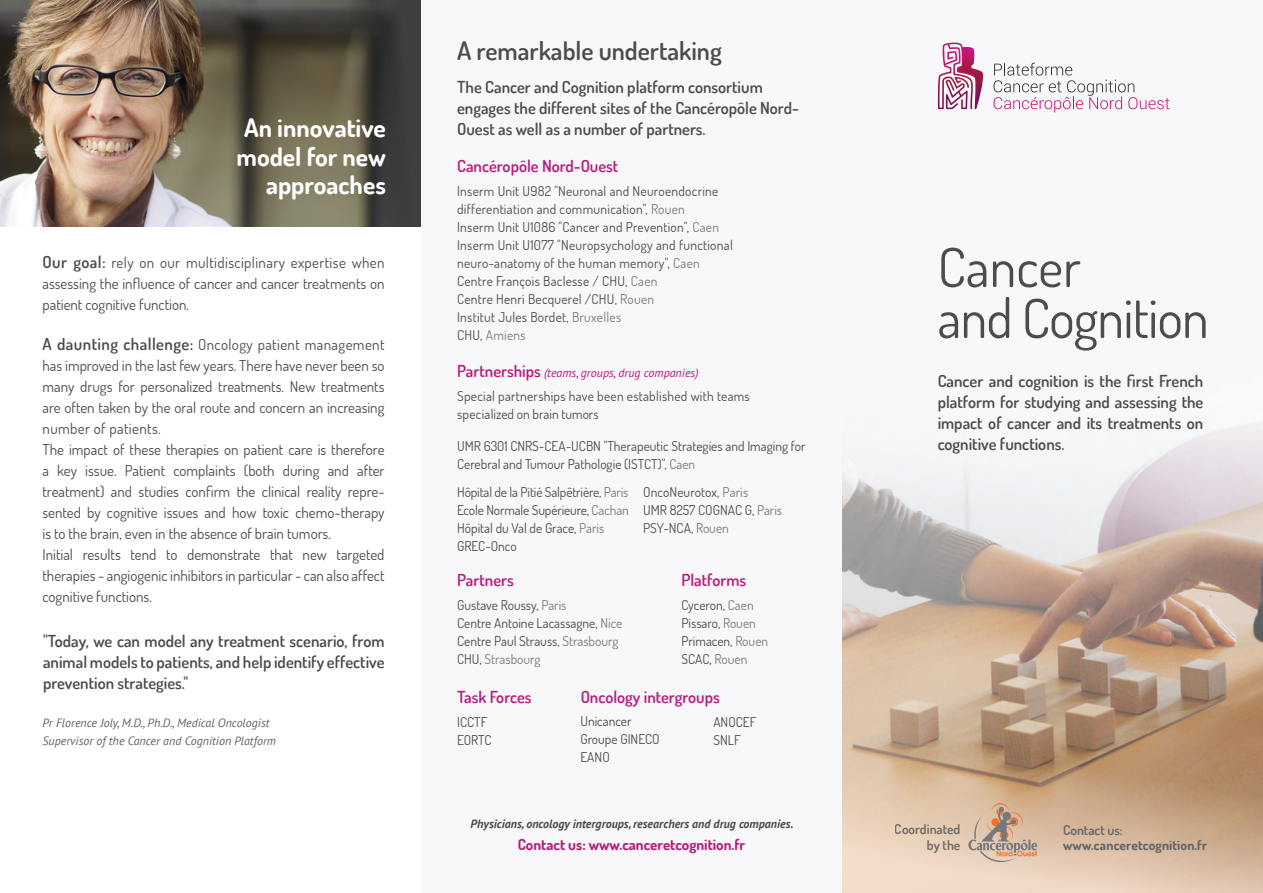
<style>
.page{position:relative;width:1263px;height:893px;background:#fff}
.page>*{position:absolute;margin:0;border:0;box-sizing:border-box;transform-origin:0 0}
.t1{font:54px "Dosis";letter-spacing:-.015em;color:#4b4c4d}
.t2{font:700 25.5px/28.5px "Dosis";color:#fff;text-align:right}
.t3{font:600 25.5px "Dosis";color:#4b4c4d}
.t4{font:600 16.5px/21px "Dosis";color:#4b4c4d}
.t5{font:600 16.5px "Dosis";color:#b61b7e}
.t6{font:15px/21px "Dosis";color:#4b4c4d;text-align:justify}
.t7{font:700 15px "Dosis";color:#b61b7e}
.t8{font:13.5px/18px "Dosis";color:#4b4c4d}
.t9{font:13.5px "Dosis";letter-spacing:.02em;color:#4b4c4d}
.t10{font:700 13.5px "Dosis";letter-spacing:.01em;color:#636366}
.t11{font:600 13.5px/16.2px "Dosis";color:#4b4c4d;text-align:right}
.t12{font:13.5px "Dosis";color:#797b7e}
.t13{font:600 13.5px "Dosis";color:#636366}
.t14{font:13.5px "Dosis";letter-spacing:.02em;color:#797b7e}
.t15{font:italic 12px "PT Sans";color:#636366}
.t16{font:italic 700 12px "PT Sans";color:#4b4c4d}
.t17{font:italic 12px "PT Sans";color:#b61b7e}
.s1{font-weight:600;font-size:16.5px}
.s2{color:#797b7e}
.s3{color:#4b4c4d}
.s4{font-family:"Dosis";font-weight:600;font-style:normal;font-size:16.5px}
</style>
<div class="page">
<img style="left:0;top:0;width:421px;height:226px">
<img style="left:842px;top:42px;width:421px;height:408px">
<svg style="left:842px;top:450px;width:421px;height:443px"></svg>
<div style="left:421px;top:0;width:421px;height:893px;background:#f8f7fa"></div>
<svg style="left:968px;top:803px;width:69px;height:59px"></svg>
<svg style="left:994px;top:63px;width:176px;height:49px"></svg>
<svg style="left:938px;top:43px;width:47px;height:66px"></svg>
<p class="t2" style="left:244px;top:113px;width:143px">An innovative</p>
<p class="t2" style="left:237px;top:142px;width:151px">model for new approaches</p>
<p class="t6" style="left:43px;top:252px;width:343px"><span class="s1">Our goal:</span> rely on our multidisciplinary expertise when assessing the influence of cancer and cancer treatments on patient cognitive function.</p>
<p class="t6" style="left:43px;top:333px;width:343px"><span class="s1">A daunting challenge:</span> Oncology patient management has improved in the last few years. There have never been so many drugs for personalized treatments. New treatments are often taken by the oral route and concern an increasing number of patients.</p>
<p class="t6" style="left:43px;top:438px;width:343px">The impact of these therapies on patient care is therefore a key issue. Patient complaints (both during and after treatment) and studies confirm the clinical reality repre&shy;sented by cognitive issues and how toxic chemo-therapy is to the brain, even in the absence of brain tumors.</p>
<p class="t6" style="left:43px;top:543px;width:343px">Initial results tend to demonstrate that new targeted therapies - angiogenic inhibitors in particular - can also affect cognitive functions.</p>
<p class="t4" style="left:43px;top:630px;width:343px">"Today, we can model any treatment scenario, from animal models to patients, and help identify effective</p>
<p class="t4" style="left:43px;top:672px;width:147px">prevention strategies."</p>
<p class="t15" style="left:43px;top:715px;width:229px">Pr Florence Joly, M.D., Ph.D., Medical Oncologist</p>
<p class="t15" style="left:43px;top:733px;width:235px">Supervisor of the Cancer and Cognition Platform</p>
<p class="t3" style="left:457px;top:34px;width:266px">A remarkable undertaking</p>
<p class="t4" style="left:457px;top:77px;width:343px">The Cancer and Cognition platform consortium engages the different sites of the Cancéropôle Nord-<br>Ouest as well as a number of partners.</p>
<p class="t5" style="left:457px;top:155px;width:163px">Cancéropôle Nord-Ouest</p>
<p class="t9" style="left:457px;top:182px;width:263px">Inserm Unit U982 "Neuronal and Neuroendocrine</p>
<p class="t9" style="left:457px;top:200px;width:229px">differentiation and communication", <span class="s2">Rouen</span></p>
<p class="t9" style="left:457px;top:218px;width:263px">Inserm Unit U1086 "Cancer and Prevention", <span class="s2">Caen</span></p>
<p class="t9" style="left:457px;top:236px;width:277px">Inserm Unit U1077 "Neuropsychology and functional</p>
<p class="t9" style="left:457px;top:254px;width:244px">neuro-anatomy of the human memory", <span class="s2">Caen</span></p>
<p class="t9" style="left:457px;top:272px;width:202px">Centre François Baclesse / CHU, <span class="s2">Caen</span></p>
<p class="t9" style="left:457px;top:290px;width:199px">Centre Henri Becquerel /CHU, <span class="s2">Rouen</span></p>
<p class="t9" style="left:457px;top:308px;width:166px">Institut Jules Bordet, <span class="s2">Bruxelles</span></p>
<p class="t14" style="left:457px;top:326px;width:70px"><span class="s3">CHU,</span> Amiens</p>
<p class="t17" style="left:457px;top:365px;width:243px"><span class="s4">Partnerships</span> (teams, groups, drug companies)</p>
<p class="t9" style="left:457px;top:387px;width:294px">Special partnerships have been established with teams</p>
<p class="t8" style="left:457px;top:405px;width:143px">specialized on brain tumors</p>
<p class="t8" style="left:457px;top:437px;width:350px">UMR 6301 CNRS-CEA-UCBN "Therapeutic Strategies and Imaging for<br>Cerebral and Tumour Pathologie (ISTCT)", <span class="s2">Caen</span></p>
<p class="t8" style="left:457px;top:482px;width:173px">Hôpital de la Pitié Salpêtrière, <span class="s2">Paris</span></p>
<p class="t8" style="left:457px;top:500px;width:173px">Ecole Normale Supérieure, <span class="s2">Cachan</span></p>
<p class="t8" style="left:457px;top:518px;width:149px">Hôpital du Val de Grace, <span class="s2">Paris</span></p>
<p class="t8" style="left:457px;top:536px;width:61px">GREC-Onco</p>
<p class="t5" style="left:457px;top:569px;width:58px">Partners</p>
<p class="t8" style="left:457px;top:596px;width:111px">Gustave Roussy, <span class="s2">Paris</span></p>
<p class="t8" style="left:457px;top:614px;width:167px">Centre Antoine Lacassagne, <span class="s2">Nice</span></p>
<p class="t8" style="left:457px;top:632px;width:163px">Centre Paul Strauss, <span class="s2">Strasbourg</span></p>
<p class="t12" style="left:457px;top:651px;width:85px"><span class="s3">CHU,</span> Strasbourg</p>
<p class="t8" style="left:643px;top:482px;width:107px">OncoNeurotox, <span class="s2">Paris</span></p>
<p class="t8" style="left:643px;top:500px;width:140px">UMR 8257 COGNAC G, <span class="s2">Paris</span></p>
<p class="t8" style="left:643px;top:518px;width:87px">PSY-NCA, <span class="s2">Rouen</span></p>
<p class="t5" style="left:681px;top:569px;width:66px">Platforms</p>
<p class="t8" style="left:681px;top:595px;width:74px">Cyceron, <span class="s2">Caen</span></p>
<p class="t8" style="left:681px;top:613px;width:76px">Pissaro, <span class="s2">Rouen</span></p>
<p class="t8" style="left:681px;top:631px;width:88px">Primacen, <span class="s2">Rouen</span></p>
<p class="t8" style="left:681px;top:649px;width:67px">SCAC, <span class="s2">Rouen</span></p>
<p class="t5" style="left:457px;top:686px;width:76px">Task Forces</p>
<p class="t8" style="left:457px;top:712px;width:32px">ICCTF</p>
<p class="t8" style="left:457px;top:730px;width:36px">EORTC</p>
<p class="t5" style="left:581px;top:686px;width:140px">Oncology intergroups</p>
<p class="t8" style="left:580px;top:712px;width:53px">Unicancer</p>
<p class="t8" style="left:580px;top:730px;width:81px">Groupe GINECO</p>
<p class="t8" style="left:580px;top:748px;width:31px">EANO</p>
<p class="t8" style="left:713px;top:712px;width:45px">ANOCEF</p>
<p class="t8" style="left:713px;top:730px;width:29px">SNLF</p>
<p class="t16" style="left:471px;top:816px;width:324px">Physicians, oncology intergroups, researchers and drug companies.</p>
<p class="t7" style="left:518px;top:835px;width:229px">Contact us: www.canceretcognition.fr</p>
<p class="t1" style="left:938px;top:232px;width:145px">Cancer</p>
<p class="t1" style="left:938px;top:283px;width:273px">and Cognition</p>
<p class="t4" style="left:938px;top:370px;width:267px;text-align:justify">Cancer and cognition is the first French platform for studying and assessing the impact of cancer and its treatments on cognitive functions.</p>
<p class="t11" style="left:895px;top:821px;width:67px">Coordinated by the</p>
<p class="t13" style="left:1063px;top:821px;width:61px">Contact us:</p>
<p class="t10" style="left:1063px;top:836px;width:145px">www.canceretcognition.fr</p>
</div>
